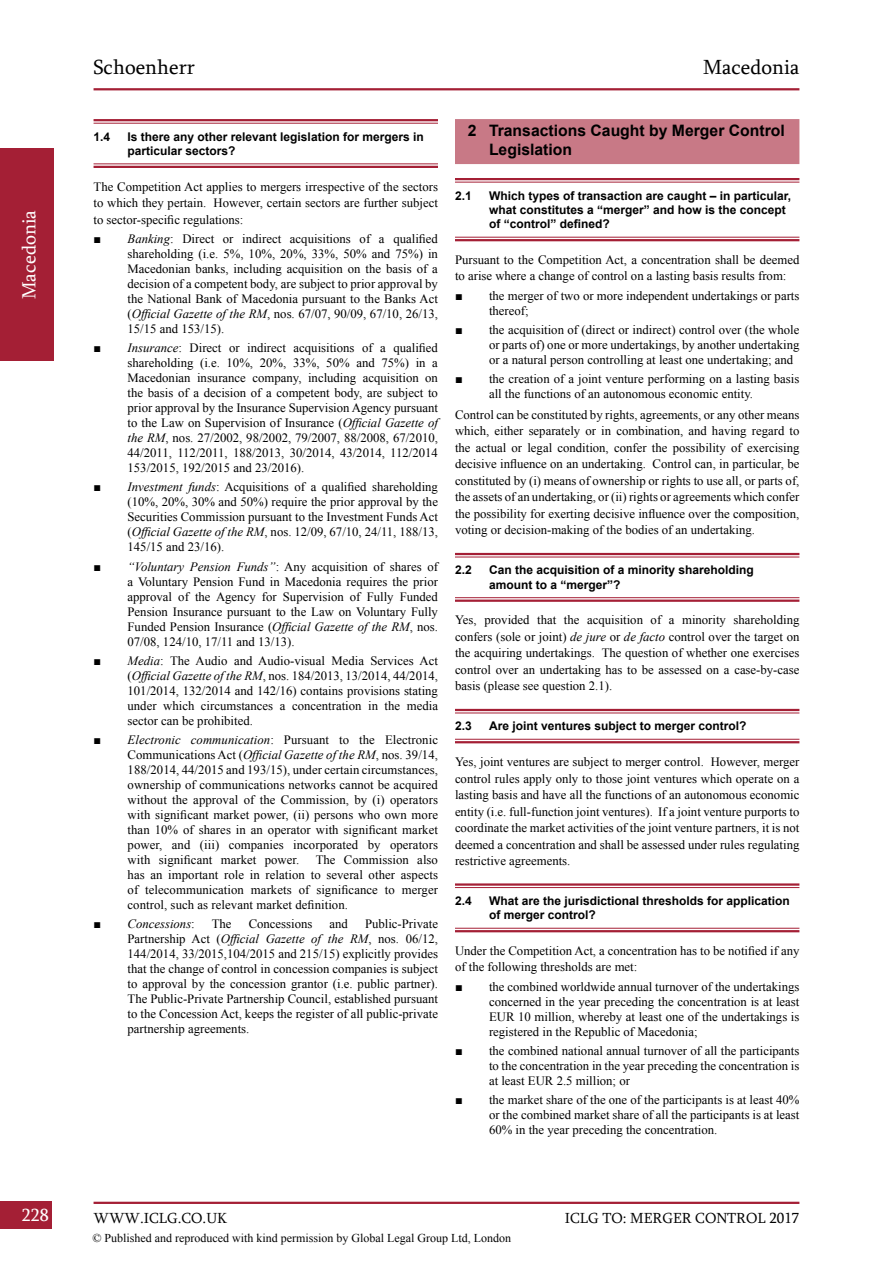
<style>
.page{position:relative;width:893px;height:1263px;background:#fff}
.page>*{position:absolute;margin:0;border:0;box-sizing:border-box;transform-origin:0 0}
.t1{font:21px "Sylfaen";color:#000}
.t2{font:19.5px "Sylfaen";color:#fff}
.t3{font:18px "Sylfaen";color:#fff}
.t4{font:700 15.75px/18.9px "Arial";color:#000}
.t5{font:15px "Sylfaen";color:#000}
.t6{font:12.75px/15px "Times New Roman";color:#000;text-align:justify}
.t7{font:italic 12.75px "Times New Roman";color:#000}
.t8{font:700 12px/14.4px "Arial";color:#000}
.t9{font:12px "Times New Roman";color:#000}
.s1{font-style:italic}
.s2{font-style:normal}
</style>
<div class="page">
<div style="left:0;top:1201px;width:52px;height:28px;background:#a41f35"></div>
<hr style="left:94px;top:1202px;width:705px;height:2px;background:#a41f35">
<div style="left:455px;top:119px;width:344px;height:45px;background:#c87986"></div>
<hr style="left:455px;top:178px;width:344px;height:2px;background:#a41f35">
<hr style="left:455px;top:182px;width:344px;height:1px;background:#a41f35">
<hr style="left:455px;top:237px;width:344px;height:1px;background:#a41f35">
<hr style="left:455px;top:239px;width:344px;height:2px;background:#a41f35">
<hr style="left:455px;top:553px;width:344px;height:2px;background:#a41f35">
<hr style="left:455px;top:557px;width:344px;height:1px;background:#a41f35">
<hr style="left:455px;top:597px;width:344px;height:1px;background:#a41f35">
<hr style="left:455px;top:599px;width:344px;height:3px;background:#a41f35">
<hr style="left:455px;top:709px;width:344px;height:2px;background:#a41f35">
<hr style="left:455px;top:713px;width:344px;height:1px;background:#a41f35">
<hr style="left:455px;top:739px;width:344px;height:1px;background:#a41f35">
<hr style="left:455px;top:741px;width:344px;height:2px;background:#a41f35">
<hr style="left:455px;top:883px;width:344px;height:3px;background:#a41f35">
<hr style="left:455px;top:887px;width:344px;height:1px;background:#a41f35">
<hr style="left:455px;top:928px;width:344px;height:1px;background:#a41f35">
<hr style="left:455px;top:930px;width:344px;height:2px;background:#a41f35">
<hr style="left:94px;top:119px;width:344px;height:2px;background:#a41f35">
<hr style="left:94px;top:123px;width:344px;height:1px;background:#a41f35">
<hr style="left:94px;top:163px;width:344px;height:1px;background:#a41f35">
<hr style="left:94px;top:166px;width:344px;height:2px;background:#a41f35">
<hr style="left:94px;top:88px;width:705px;height:2px;background:#a41f35">
<div style="left:0;top:148px;width:53px;height:213px;background:#a41f35"></div>
<h2 class="t2" style="left:16px;top:299px;width:91px;rotate:-90deg">Macedonia</h2>
<h1 class="t1" style="left:94px;top:53px;width:103px">Schoenherr</h1>
<h1 class="t1" style="left:703px;top:53px;width:98px">Macedonia</h1>
<p class="t8" style="left:94px;top:130px;width:18px">1.4</p>
<p class="t8" style="left:128px;top:130px;width:298px">Is there any other relevant legislation for mergers in particular sectors?</p>
<p class="t6" style="left:94px;top:178px;width:346px;line-height:16.5px">The Competition Act applies to mergers irrespective of the sectors to which they pertain. However, certain sectors are further subject to sector-specific regulations:</p>
<p class="t6" style="left:128px;top:231px;width:312px;text-indent:-34px">■ <span class="s1">Banking</span>: Direct or indirect acquisitions of a qualified shareholding (i.e. 5%, 10%, 20%, 33%, 50% and 75%) in Macedonian banks, including acquisition on the basis of a decision of a competent body, are subject to prior approval by the National Bank of Macedonia pursuant to the Banks Act (<span class="s1">Official Gazette of the RM</span>, nos. 67/07, 90/09, 67/10, 26/13, 15/15 and 153/15).</p>
<p class="t6" style="left:128px;top:340px;width:312px;text-indent:-34px">■ <span class="s1">Insurance</span>: Direct or indirect acquisitions of a qualified shareholding (i.e. 10%, 20%, 33%, 50% and 75%) in a Macedonian insurance company, including acquisition on the basis of a decision of a competent body, are subject to prior approval by the Insurance Supervision Agency pursuant to the Law on Supervision of Insurance (<span class="s1">Official Gazette of the RM</span>, nos. 27/2002, 98/2002, 79/2007, 88/2008, 67/2010, 44/2011, 112/2011, 188/2013, 30/2014, 43/2014, 112/2014<br>153/2015, 192/2015 and 23/2016).</p>
<p class="t6" style="left:128px;top:479px;width:312px;text-indent:-34px">■ <span class="s1">Investment funds</span>: Acquisitions of a qualified shareholding (10%, 20%, 30% and 50%) require the prior approval by the Securities Commission pursuant to the Investment Funds Act (<span class="s1">Official Gazette of the RM</span>, nos. 12/09, 67/10, 24/11, 188/13, 145/15 and 23/16).</p>
<p class="t6" style="left:128px;top:559px;width:312px;text-indent:-34px">■ <span class="s1">“Voluntary Pension Funds”</span>: Any acquisition of shares of a Voluntary Pension Fund in Macedonia requires the prior approval of the Agency for Supervision of Fully Funded Pension Insurance pursuant to the Law on Voluntary Fully Funded Pension Insurance (<span class="s1">Official Gazette of the RM</span>, nos.<br>07/08, 124/10, 17/11 and 13/13).</p>
<p class="t6" style="left:128px;top:653px;width:312px;text-indent:-34px">■ <span class="s1">Media</span>: The Audio and Audio-visual Media Services Act (<span class="s1">Official Gazette of the RM</span>, nos. 184/2013, 13/2014, 44/2014, 101/2014, 132/2014 and 142/16) contains provisions stating under which circumstances a concentration in the media sector can be prohibited.</p>
<p class="t6" style="left:128px;top:732px;width:312px;text-indent:-34px">■ <span class="s1">Electronic communication</span>: Pursuant to the Electronic Communications Act (<span class="s1">Official Gazette of the RM</span>, nos. 39/14, 188/2014, 44/2015 and 193/15), under certain circumstances, ownership of communications networks cannot be acquired without the approval of the Commission, by (i) operators with significant market power, (ii) persons who own more than 10% of shares in an operator with significant market power, and (iii) companies incorporated by operators with significant market power.</p>
<p class="t6" style="left:128px;top:852px;width:312px;text-indent:188px">The Commission also has an important role in relation to several other aspects of telecommunication markets of significance to merger control, such as relevant market definition.</p>
<p class="t7" style="left:94px;top:915px;width:103px"><span class="s2">■</span> Concessions<span class="s2">:</span></p>
<p class="t6" style="left:212px;top:916px;width:21px">The</p>
<p class="t6" style="left:249px;top:916px;width:65px">Concessions</p>
<p class="t6" style="left:329px;top:916px;width:20px">and</p>
<p class="t6" style="left:128px;top:916px;width:312px;text-indent:237px">Public-Private Partnership Act (<span class="s1">Official Gazette of the RМ</span>, nos. 06/12, 144/2014, 33/2015,104/2015 and 215/15) explicitly provides that the change of control in concession companies is subject to approval by the concession grantor (i.e. public partner).<br>The Public-Private Partnership Council, established pursuant to the Concession Act, keeps the register of all public-private partnership agreements.</p>
<p class="t4" style="left:489px;top:122px;width:297px;text-indent:-21px">2 Transactions Caught by Merger Control<br>Legislation</p>
<p class="t8" style="left:455px;top:188px;width:18px">2.1</p>
<p class="t8" style="left:489px;top:188px;width:304px">Which types of transaction are caught – in particular, what constitutes a “merger” and how is the concept of “control” defined?</p>
<p class="t6" style="left:455px;top:251px;width:346px;line-height:16.5px">Pursuant to the Competition Act, a concentration shall be deemed to arise where a change of control on a lasting basis results from:</p>
<p class="t6" style="left:489px;top:288px;width:312px;text-indent:-34px">■ the merger of two or more independent undertakings or parts thereof;</p>
<p class="t6" style="left:489px;top:322px;width:312px;text-indent:-34px">■ the acquisition of (direct or indirect) control over (the whole or parts of) one or more undertakings, by another undertaking or a natural person controlling at least one undertaking; and</p>
<p class="t6" style="left:489px;top:371px;width:312px;text-indent:-34px">■ the creation of a joint venture performing on a lasting basis all the functions of an autonomous economic entity.</p>
<p class="t6" style="left:455px;top:406px;width:346px;line-height:16.5px">Control can be constituted by rights, agreements, or any other means which, either separately or in combination, and having regard to the actual or legal condition, confer the possibility of exercising decisive influence on an undertaking. Control can, in particular, be constituted by (i) means of ownership or rights to use all, or parts of, the assets of an undertaking, or (ii) rights or agreements which confer the possibility for exerting decisive influence over the composition, voting or decision-making of the bodies of an undertaking.</p>
<p class="t8" style="left:455px;top:563px;width:18px">2.2</p>
<p class="t8" style="left:489px;top:563px;width:266px">Can the acquisition of a minority shareholding amount to a “merger”?</p>
<p class="t6" style="left:455px;top:612px;width:346px;line-height:16.5px">Yes, provided that the acquisition of a minority shareholding confers (sole or joint) <span class="s1">de jure</span> or <span class="s1">de facto</span> control over the target on the acquiring undertakings. The question of whether one exercises control over an undertaking has to be assessed on a case-by-case basis (please see question 2.1).</p>
<p class="t8" style="left:455px;top:719px;width:18px">2.3</p>
<p class="t8" style="left:489px;top:719px;width:259px">Are joint ventures subject to merger control?</p>
<p class="t6" style="left:455px;top:753px;width:346px;line-height:16.5px">Yes, joint ventures are subject to merger control. However, merger control rules apply only to those joint ventures which operate on a lasting basis and have all the functions of an autonomous economic entity (i.e. full-function joint ventures). If a joint venture purports to coordinate the market activities of the joint venture partners, it is not deemed a concentration and shall be assessed under rules regulating restrictive agreements.</p>
<p class="t8" style="left:455px;top:894px;width:18px">2.4</p>
<p class="t8" style="left:489px;top:894px;width:302px">What are the jurisdictional thresholds for application of merger control?</p>
<p class="t6" style="left:455px;top:942px;width:346px;line-height:16.5px">Under the Competition Act, a concentration has to be notified if any of the following thresholds are met:</p>
<p class="t6" style="left:489px;top:979px;width:312px;text-indent:-34px">■ the combined worldwide annual turnover of the undertakings concerned in the year preceding the concentration is at least EUR 10 million, whereby at least one of the undertakings is registered in the Republic of Macedonia;</p>
<p class="t6" style="left:489px;top:1043px;width:312px;text-indent:-34px">■ the combined national annual turnover of all the participants to the concentration in the year preceding the concentration is at least EUR 2.5 million; or</p>
<p class="t6" style="left:489px;top:1092px;width:312px;text-indent:-34px">■ the market share of the one of the participants is at least 40% or the combined market share of all the participants is at least 60% in the year preceding the concentration.</p>
<h3 class="t3" style="left:22px;top:1202px;width:29px">228</h3>
<p class="t5" style="left:94px;top:1208px;width:135px">WWW.ICLG.CO.UK</p>
<p class="t5" style="left:565px;top:1208px;width:236px">ICLG TO: MERGER CONTROL 2017</p>
<p class="t9" style="left:92px;top:1229px;width:420px">© Published and reproduced with kind permission by Global Legal Group Ltd, London</p>
</div>
